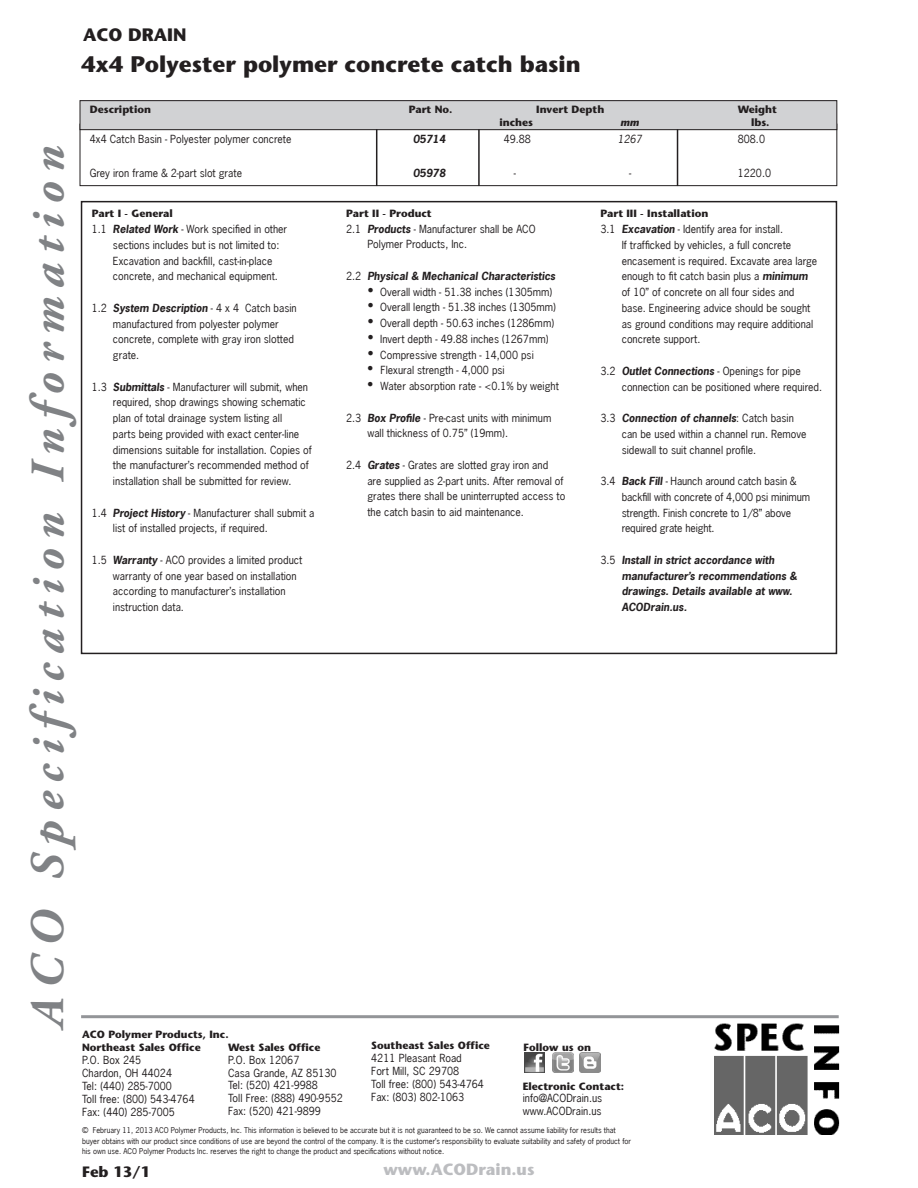
<style>
.page{position:relative;width:918px;height:1188px;background:#fff}
.page>*{position:absolute;margin:0;border:0;box-sizing:border-box;transform-origin:0 0}
.t1{font:italic 700 48px "Adobe Garamond Pro";letter-spacing:.2em;color:#808285}
.Skyline{font:700 22.5px "Stone Sans";color:#231f20}
.t2{font:700 18px "Stone Sans";color:#231f20}
.t3{font:700 16.2px "Stone Sans";color:#bcbdc0}
.Body_text{font:700 15px "Stone Sans";color:#231f20}
.Plain_Text{font:10.5px/15.8px "News Gothic";color:#231f20}
.Body_copy{font:10.5px "News Gothic";color:#231f20}
.Plain_Text-2{font:italic 700 10.5px/15.8px "News Gothic";color:#231f20}
.Paragraph_Heading{font:700 10.5px "Stone Sans";color:#231f20}
.Plain_Text-3{font:700 10.5px "Stone Sans";color:#231f20}
.copy_text{font:10.5px "News Gothic";color:#231f20}
.Body_copy-2{font:700 10.5px "Stone Sans";color:#231f20}
.t4{font:italic 10.5px "News Gothic";color:#231f20}
.t5{font:italic 700 10.5px "Stone Sans";color:#231f20}
.Picture_caption{font:7.5px/10.5px "News Gothic";color:#231f20}
.s1{font-weight:700;font-style:italic}
.s2{font-weight:400;font-style:normal}
.s3{font-family:"Times New Roman";font-size:18px}
</style>
<div class="page">
<div style="left:81px;top:201px;width:756px;height:453px;border:2px solid #231f20"></div>
<div style="left:80px;top:124px;width:757px;height:62px;border:1px solid #231f20"></div>
<div style="left:80px;top:101px;width:757px;height:29px;background:#d1d2d4"></div>
<div style="left:80px;top:100px;width:757px;height:30px;border:1px solid #231f20"></div>
<hr style="left:478px;top:129px;width:2px;height:57px;background:#231f20">
<hr style="left:376px;top:129px;width:1px;height:57px;background:#231f20">
<hr style="left:677px;top:129px;width:1px;height:57px;background:#231f20">
<img style="left:714px;top:1018px;width:126px;height:116px">
<hr style="left:81px;top:1015px;width:758px;height:3px;background:#939598">
<img style="left:580px;top:1053px;width:20px;height:20px">
<img style="left:553px;top:1053px;width:20px;height:20px">
<img style="left:525px;top:1053px;width:20px;height:20px">
<p class="t2" style="left:83px;top:24px;width:105px">ACO DRAIN</p>
<p class="Skyline" style="left:81px;top:51px;width:501px">4x4 Polyester polymer concrete catch basin</p>
<p class="Paragraph_Heading" style="left:90px;top:103px;width:63px">Description</p>
<p class="Paragraph_Heading" style="left:409px;top:103px;width:45px">Part No.</p>
<p class="Paragraph_Heading" style="left:536px;top:103px;width:70px">Invert Depth</p>
<p class="Paragraph_Heading" style="left:738px;top:103px;width:41px">Weight</p>
<p class="Paragraph_Heading" style="left:499px;top:116px;width:35px">inches</p>
<p class="t5" style="left:620px;top:116px;width:20px">mm</p>
<p class="Paragraph_Heading" style="left:751px;top:116px;width:20px">lbs.</p>
<p class="Plain_Text" style="left:90px;top:131px;width:203px">4x4 Catch Basin - Polyester polymer concrete</p>
<p class="Plain_Text-2" style="left:413px;top:131px;width:34px">05714</p>
<p class="Plain_Text" style="left:504px;top:131px;width:29px">49.88</p>
<p class="t4" style="left:618px;top:132px;width:26px">1267</p>
<p class="Plain_Text" style="left:738px;top:131px;width:29px">808.0</p>
<p class="Plain_Text" style="left:90px;top:165px;width:154px">Grey iron frame &amp; 2-part slot grate</p>
<p class="Plain_Text-2" style="left:413px;top:165px;width:34px">05978</p>
<p class="Plain_Text" style="left:514px;top:165px;width:4px">-</p>
<p class="t4" style="left:629px;top:166px;width:4px">-</p>
<p class="Plain_Text" style="left:738px;top:165px;width:35px">1220.0</p>
<h1 class="t1" style="left:20px;top:1027px;width:882px;rotate:-90deg">ACO Specification Information</h1>
<p class="Plain_Text-3" style="left:346px;top:207px;width:87px">Part II - Product</p>
<p class="Plain_Text" style="left:367px;top:221px;width:170px;text-indent:-21px">2.1 <span class="s1">Products</span> - Manufacturer shall be ACO<br>Polymer Products, Inc.</p>
<p class="Plain_Text-2" style="left:346px;top:268px;width:211px"><span class="s2">2.2</span> Physical &amp; Mechanical Characteristics</p>
<p class="Plain_Text" style="left:367px;top:284px;width:186px"><span class="s3">•</span> Overall width - 51.38 inches (1305mm)</p>
<p class="Plain_Text" style="left:367px;top:299px;width:190px"><span class="s3">•</span> Overall length - 51.38 inches (1305mm)</p>
<p class="Plain_Text" style="left:367px;top:315px;width:188px"><span class="s3">•</span> Overall depth - 50.63 inches (1286mm)</p>
<p class="Plain_Text" style="left:367px;top:331px;width:183px"><span class="s3">•</span> Invert depth - 49.88 inches (1267mm)</p>
<p class="Plain_Text" style="left:367px;top:347px;width:168px"><span class="s3">•</span> Compressive strength - 14,000 psi</p>
<p class="Plain_Text" style="left:367px;top:362px;width:139px"><span class="s3">•</span> Flexural strength - 4,000 psi</p>
<p class="Plain_Text" style="left:367px;top:378px;width:193px"><span class="s3">•</span> Water absorption rate - &lt;0.1% by weight</p>
<p class="Plain_Text" style="left:367px;top:410px;width:186px;text-indent:-21px">2.3 <span class="s1">Box Profile</span> - Pre-cast units with minimum wall thickness of 0.75” (19mm).</p>
<p class="Plain_Text" style="left:367px;top:457px;width:199px;text-indent:-21px">2.4 <span class="s1">Grates</span> - Grates are slotted gray iron and<br>are supplied as 2-part units. After removal of grates there shall be uninterrupted access to the catch basin to aid maintenance.</p>
<p class="Plain_Text-3" style="left:600px;top:207px;width:109px">Part III - Installation</p>
<p class="Plain_Text" style="left:622px;top:221px;width:197px;text-indent:-21px">3.1 <span class="s1">Excavation</span> - Identify area for install.<br>If trafficked by vehicles, a full concrete encasement is required. Excavate area large enough to fit catch basin plus a <span class="s1">minimum </span>of 10” of concrete on all four sides and base. Engineering advice should be sought as ground conditions may require additional concrete support.</p>
<p class="Plain_Text" style="left:622px;top:363px;width:202px;text-indent:-21px">3.2 <span class="s1">Outlet Connections</span> - Openings for pipe connection can be positioned where required.</p>
<p class="Plain_Text" style="left:622px;top:410px;width:186px;text-indent:-21px">3.3 <span class="s1">Connection of channels</span>: Catch basin can be used within a channel run. Remove sidewall to suit channel profile.</p>
<p class="Plain_Text" style="left:622px;top:473px;width:190px;text-indent:-21px">3.4 <span class="s1">Back Fill</span> - Haunch around catch basin &amp; backfill with concrete of 4,000 psi minimum strength. Finish concrete to 1/8” above required grate height.</p>
<p class="Plain_Text-2" style="left:622px;top:552px;width:177px;text-indent:-21px"><span class="s2">3.5</span> Install in strict accordance with manufacturer’s recommendations &amp; drawings. Details available at www.<br>ACODrain.us.</p>
<p class="Plain_Text-3" style="left:92px;top:207px;width:83px">Part I - General</p>
<p class="Plain_Text" style="left:113px;top:221px;width:176px;text-indent:-21px">1.1 <span class="s1">Related Work</span> - Work specified in other sections includes but is not limited to:<br>Excavation and backfill, cast-in-place concrete, and mechanical equipment.</p>
<p class="Plain_Text" style="left:113px;top:300px;width:185px;text-indent:-21px">1.2 <span class="s1">System Description</span> - 4 x 4 Catch basin manufactured from polyester polymer concrete, complete with gray iron slotted grate.</p>
<p class="Plain_Text" style="left:113px;top:379px;width:200px;text-indent:-21px">1.3 <span class="s1">Submittals</span> - Manufacturer will submit, when required, shop drawings showing schematic plan of total drainage system listing all<br>parts being provided with exact center-line dimensions suitable for installation. Copies of the manufacturer’s recommended method of installation shall be submitted for review.</p>
<p class="Plain_Text" style="left:113px;top:505px;width:203px;text-indent:-21px">1.4 <span class="s1">Project History</span> - Manufacturer shall submit a list of installed projects, if required.</p>
<p class="Plain_Text" style="left:113px;top:552px;width:191px;text-indent:-21px">1.5 <span class="s1">Warranty</span> - ACO provides a limited product warranty of one year based on installation according to manufacturer’s installation instruction data.</p>
<p class="Paragraph_Heading" style="left:82px;top:1028px;width:148px">ACO Polymer Products, Inc.</p>
<p class="Body_copy-2" style="left:82px;top:1041px;width:120px">Northeast Sales Office</p>
<p class="Body_copy" style="left:82px;top:1053px;width:61px">P.O. Box 245</p>
<p class="Body_copy" style="left:82px;top:1066px;width:91px">Chardon, OH 44024</p>
<p class="Body_copy" style="left:82px;top:1079px;width:91px">Tel: (440) 285-7000</p>
<p class="Body_copy" style="left:82px;top:1092px;width:114px">Toll free: (800) 543-4764</p>
<p class="Body_copy" style="left:82px;top:1105px;width:94px">Fax: (440) 285-7005</p>
<p class="Paragraph_Heading" style="left:371px;top:1039px;width:120px">Southeast Sales Office</p>
<p class="Paragraph_Heading" style="left:524px;top:1041px;width:69px">Follow us on</p>
<p class="Body_copy" style="left:371px;top:1051px;width:92px">4211 Pleasant Road</p>
<p class="Body_copy" style="left:371px;top:1064px;width:89px">Fort Mill, SC 29708</p>
<p class="Body_copy" style="left:371px;top:1077px;width:114px">Toll free: (800) 543-4764</p>
<p class="Body_copy" style="left:371px;top:1090px;width:94px">Fax: (803) 802-1063</p>
<p class="Paragraph_Heading" style="left:228px;top:1041px;width:94px">West Sales Office</p>
<p class="Body_copy" style="left:228px;top:1053px;width:73px">P.O. Box 12067</p>
<p class="Body_copy" style="left:228px;top:1066px;width:110px">Casa Grande, AZ 85130</p>
<p class="Body_copy" style="left:228px;top:1079px;width:91px">Tel: (520) 421-9988</p>
<p class="Body_copy" style="left:228px;top:1092px;width:116px">Toll Free: (888) 490-9552</p>
<p class="Body_copy" style="left:228px;top:1105px;width:94px">Fax: (520) 421-9899</p>
<p class="Paragraph_Heading" style="left:523px;top:1080px;width:103px">Electronic Contact:</p>
<p class="copy_text" style="left:523px;top:1092px;width:81px">info@ACODrain.us</p>
<p class="copy_text" style="left:523px;top:1104px;width:80px">www.ACODrain.us</p>
<p class="Picture_caption" style="left:82px;top:1125px;width:551px">© February 11, 2013 ACO Polymer Products, Inc. This information is believed to be accurate but it is not guaranteed to be so. We cannot assume liability for results that buyer obtains with our product since conditions of use are beyond the control of the company. It is the customer’s responsibility to evaluate suitability and safety of product for his own use. ACO Polymer Products Inc. reserves the right to change the product and specifications without notice.</p>
<p class="Body_text" style="left:82px;top:1162px;width:70px">Feb 13/1</p>
<h3 class="t3" style="left:383px;top:1160px;width:153px">www.ACODrain.us</h3>
</div>
